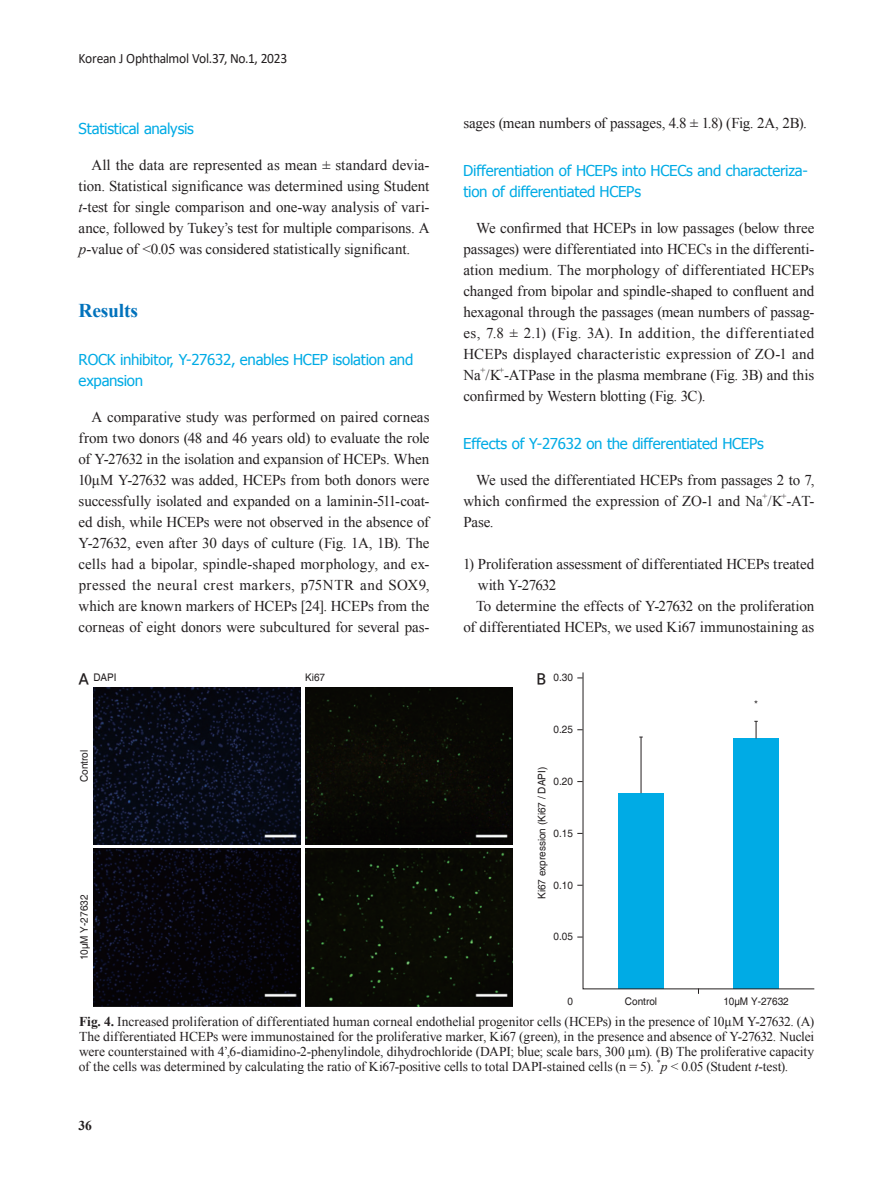
<style>
.page{position:relative;width:893px;height:1191px;background:#fff}
.page>*{position:absolute;margin:0;border:0;box-sizing:border-box;transform-origin:0 0}
.t1{font:700 19.5px "Times New Roman";letter-spacing:-.01em;color:#0072bc}
.t2{font:15px/21px "Times New Roman";letter-spacing:-.005em;color:#231f20;text-align:justify}
.t3{font:15px/21px "Tahoma";letter-spacing:-.015em;color:#00abe5}
.t4{font:15px "Times New Roman";letter-spacing:-.03em;color:#231f20}
.t5{font:700 15px "Ko Pub Dotum";color:#231f20}
.t6{font:14.25px "Calibri";letter-spacing:-.02em;color:#231f20;scale:.95 1}
.t7{font:13.5px/15px "Times New Roman";letter-spacing:-.005em;color:#231f20;text-align:justify}
.t8{font:700 13.5px "Times New Roman";color:#231f20}
.t9{font:10.5px "Helvetica";color:#231f20;scale:.95 1}
.t10{font:8.7px "Times New Roman";color:#231f20}
.t11{font:7.8px "Times New Roman";color:#231f20}
.s1{font-style:italic}
.s2{font-family:"Ko Pub Dotum";font-weight:700;font-size:15px}
.s3{font-weight:700}
</style>
<div class="page">
<img style="left:93px;top:687px;width:208px;height:157px">
<img style="left:93px;top:849px;width:208px;height:157px">
<div style="left:305px;top:687px;width:208px;height:157px;background:#090904"></div>
<div style="left:305px;top:849px;width:208px;height:157px;background:#090a04"></div>
<svg style="left:582px;top:672px;width:233px;height:317px"></svg>
<p class="t6" style="left:78px;top:48px;width:221px">Korean J Ophthalmol Vol.37, No.1, 2023</p>
<p class="t3" style="left:79px;top:117px;width:117px">Statistical analysis</p>
<p class="t2" style="left:79px;top:154px;width:353px;text-indent:13px">All the data are represented as mean ± standard devia&shy;tion. Statistical significance was determined using Student <span class="s1">t</span>-test for single comparison and one-way analysis of vari&shy;ance, followed by Tukey’s test for multiple comparisons. A <span class="s1">p</span>-value of &lt;0.05 was considered statistically significant.</p>
<h1 class="t1" style="left:79px;top:296px;width:61px">Results</h1>
<p class="t3" style="left:78px;top:348px;width:336px">ROCK inhibitor, Y-27632, enables HCEP isolation and expansion</p>
<p class="t2" style="left:78px;top:406px;width:353px;text-indent:13px">A comparative study was performed on paired corneas from two donors (48 and 46 years old) to evaluate the role of Y-27632 in the isolation and expansion of HCEPs. When 10μM Y-27632 was added, HCEPs from both donors were successfully isolated and expanded on a laminin-511-coat&shy;ed dish, while HCEPs were not observed in the absence of Y-27632, even after 30 days of culture (Fig. 1A, 1B). The cells had a bipolar, spindle-shaped morphology, and ex&shy;pressed the neural crest markers, p75NTR and SOX9, which are known markers of HCEPs [24]. HCEPs from the corneas of eight donors were subcultured for several pas-</p>
<p class="t2" style="left:463px;top:112px;width:345px">sages (mean numbers of passages, 4.8 ± 1.8) (Fig. 2A, 2B).</p>
<p class="t3" style="left:463px;top:159px;width:346px">Differentiation of HCEPs into HCECs and characteriza&shy;tion of differentiated HCEPs</p>
<p class="t2" style="left:463px;top:217px;width:353px;text-indent:13px">We confirmed that HCEPs in low passages (below three passages) were differentiated into HCECs in the differenti&shy;ation medium. The morphology of differentiated HCEPs changed from bipolar and spindle-shaped to confluent and hexagonal through the passages (mean numbers of passag&shy;es, 7.8 ± 2.1) (Fig. 3A). In addition, the differentiated HCEPs displayed characteristic expression of ZO-1 and Na /K -ATPase in the plasma membrane (Fig. 3B) and this</p>
<p class="t10" style="left:481px;top:364px;width:6px">+</p>
<p class="t10" style="left:499px;top:364px;width:6px">+</p>
<p class="t2" style="left:463px;top:385px;width:244px">confirmed by Western blotting (Fig. 3C).</p>
<p class="t3" style="left:463px;top:432px;width:302px">Effects of Y-27632 on the differentiated HCEPs</p>
<p class="t2" style="left:463px;top:469px;width:352px;text-align:right">We used the differentiated HCEPs from passages 2 to 7, which confirmed the expression of ZO-1 and Na /K -AT-</p>
<p class="t10" style="left:763px;top:490px;width:6px">+</p>
<p class="t10" style="left:782px;top:490px;width:6px">+</p>
<p class="t2" style="left:463px;top:511px;width:32px">Pase.</p>
<p class="t2" style="left:463px;top:553px;width:353px">1) Proliferation assessment of differentiated HCEPs treated</p>
<p class="t4" style="left:478px;top:574px;width:80px">with Y-27632</p>
<p class="t2" style="left:476px;top:595px;width:340px">To determine the effects of Y-27632 on the proliferation</p>
<p class="t2" style="left:463px;top:616px;width:352px">of differentiated HCEPs, we used Ki67 immunostaining as</p>
<p class="t9" style="left:79px;top:671px;width:42px"><span class="s2">A</span> DAPI</p>
<p class="t9" style="left:305px;top:671px;width:23px">Ki67</p>
<p class="t5" style="left:537px;top:672px;width:11px">B</p>
<p class="t9" style="left:554px;top:671px;width:22px">0.30</p>
<p class="t9" style="left:554px;top:723px;width:22px">0.25</p>
<p class="t9" style="left:78px;top:782px;width:35px;rotate:-90deg">Control</p>
<p class="t9" style="left:78px;top:960px;width:70px;rotate:-90deg">10μM Y-27632</p>
<p class="t9" style="left:536px;top:899px;width:140px;rotate:-90deg">Ki67 expression (Ki67 / DAPI)</p>
<p class="t9" style="left:554px;top:775px;width:22px">0.20</p>
<p class="t9" style="left:554px;top:827px;width:22px">0.15</p>
<p class="t9" style="left:554px;top:878px;width:22px">0.10</p>
<p class="t9" style="left:554px;top:930px;width:22px">0.05</p>
<p class="t9" style="left:754px;top:698px;width:6px">*</p>
<p class="t9" style="left:625px;top:995px;width:35px">Control</p>
<p class="t9" style="left:723px;top:995px;width:70px">10μM Y-27632</p>
<p class="t9" style="left:567px;top:995px;width:7px">0</p>
<p class="t7" style="left:79px;top:1013px;width:737px"><span class="s3">Fig. 4.</span> Increased proliferation of differentiated human corneal endothelial progenitor cells (HCEPs) in the presence of 10μM Y-27632. (A)<br>The differentiated HCEPs were immunostained for the proliferative marker, Ki67 (green), in the presence and absence of Y-27632. Nuclei were counterstained with 4’,6-diamidino-2-phenylindole, dihydrochloride (DAPI; blue; scale bars, 300 μm). (B) The proliferative capacity of the cells was determined by calculating the ratio of Ki67-positive cells to total DAPI-stained cells (n = 5).</p>
<p class="t11" style="left:657px;top:1056px;width:5px">*</p>
<p class="t7" style="left:661px;top:1058px;width:129px"><span class="s1">p</span> &lt; 0.05 (Student <span class="s1">t</span>-test).</p>
<p class="t8" style="left:79px;top:1116px;width:15px">36</p>
</div>
